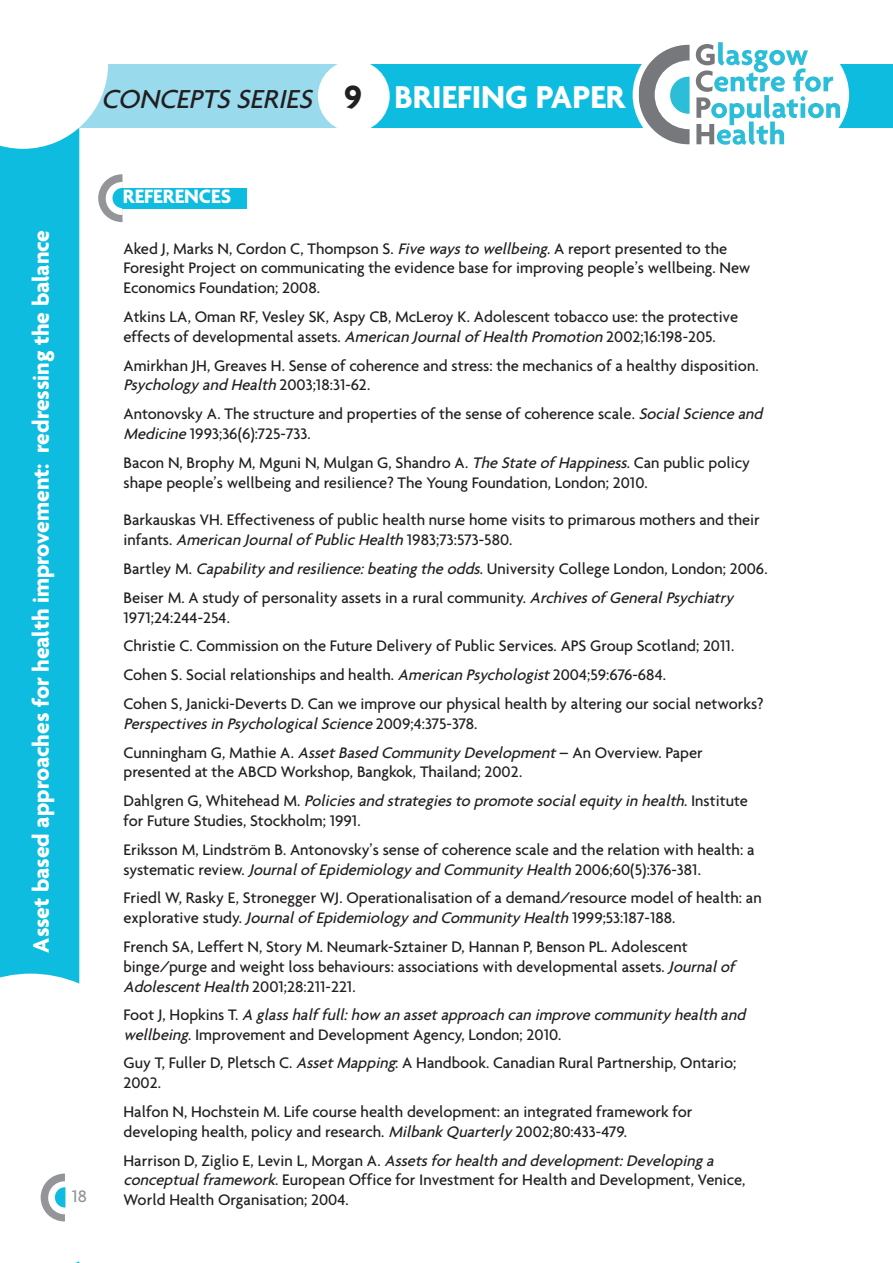
<style>
.page{position:relative;width:893px;height:1263px;background:#fff}
.page>*{position:absolute;margin:0;border:0;box-sizing:border-box;transform-origin:0 0}
.t1{font:700 34.2px "Agenda";color:#fff}
.t2{font:italic 500 28.2px "Agenda";color:#231f20}
.t3{font:700 24px "Agenda";color:#fff}
.t4{font:700 21px "Agenda";color:#fff}
.t5{font:500 18px "Agenda";color:#939598}
.t6{font:500 16.5px/19.8px "Agenda";color:#231f20}
.t7{font:italic 500 16.5px/28.8px "Agenda";color:#231f20}
.s1{font-weight:700;font-style:normal;font-size:34.5px}
.s2{font-style:italic}
.s3{font-style:normal}
</style>
<div class="page">
<svg style="left:0;top:149px;width:79px;height:1114px;fill:#0dbcde"></svg>
<div style="left:0;top:64px;width:892px;height:64px;background:#0dbcde"></div>
<div style="left:78px;top:64px;width:277px;height:64px;background:#9adaed"></div>
<div style="left:633px;top:18px;width:216px;height:154px;background:#fff;border-radius:50%"></div>
<svg style="left:639px;top:42px;width:201px;height:103px"></svg>
<div style="left:318px;top:60px;width:72px;height:72px;background:#fff;border-radius:50%"></div>
<svg style="left:0;top:64px;width:108px;height:85px"></svg>
<svg style="left:41px;top:1173px;width:24px;height:48px"></svg>
<div style="left:72px;top:1189px;width:28px;height:19px;background:#fff"></div>
<svg style="left:98px;top:174px;width:25px;height:48px"></svg>
<div style="left:123px;top:188px;width:124px;height:20px;background:#0dbcde"></div>
<h2 class="t2" style="left:101px;top:81px;width:262px">CONCEPTS SERIES <span class="s1">9</span></h2>
<h1 class="t1" style="left:394px;top:78px;width:232px">BRIEFING PAPER</h1>
<h3 class="t3" style="left:28px;top:952px;width:724px;rotate:-90deg">Asset based approaches for health improvement: redressing the balance</h3>
<p class="t5" style="left:72px;top:1185px;width:17px">18</p>
<p class="t4" style="left:123px;top:185px;width:110px">REFERENCES</p>
<p class="t6" style="left:123px;top:238px;width:629px">Aked J, Marks N, Cordon C, Thompson S. <span class="s2">Fivewaystowellbeing</span>. A report presented to the<br>Foresight Project on communicating the evidence base for improving people’s wellbeing. New<br>Economics Foundation; 2008.</p>
<p class="t6" style="left:123px;top:306px;width:616px">Atkins LA, Oman RF, Vesley SK, Aspy CB, McLeroy K. Adolescent tobacco use: the protective effects of developmental assets. <span class="s2">AmericanJournalofHealthPromotion</span>2002;16:198-205.</p>
<p class="t6" style="left:123px;top:355px;width:637px">Amirkhan JH, Greaves H. Sense of coherence and stress: the mechanics of a healthy disposition.<br><span class="s2">Psychology andHealth</span>2003;18:31-62.</p>
<p class="t6" style="left:123px;top:403px;width:645px">Antonovsky A. The structure and properties of the sense of coherence scale. <span class="s2">SocialScienceand<br>Medicine</span>1993;36(6):725-733.</p>
<p class="t6" style="left:123px;top:452px;width:628px">Bacon N, Brophy M, Mguni N, Mulgan G, Shandro A. <span class="s2">TheStateofHappiness</span>. Can public policy shape people’s wellbeing and resilience? The Young Foundation, London; 2010.</p>
<p class="t6" style="left:123px;top:510px;width:638px">Barkauskas VH. Effectiveness of public health nurse home visits to primarous mothers and their infants. <span class="s2">AmericanJournalofPublicHealth</span>1983;73:573-580.</p>
<p class="t6" style="left:123px;top:554px;width:646px;line-height:28.8px">Bartley M. <span class="s2">Capability andresilience:beatingtheodds</span>. University College London, London; 2006.<br>Beiser M. A study of personality assets in a rural community. <span class="s2">ArchivesofGeneralPsychiatry</span></p>
<p class="t6" style="left:123px;top:602px;width:642px;line-height:28.8px">1971;24:244-254.<br>Christie C. Commission on the Future Delivery of Public Services. APS Group Scotland; 2011.<br>Cohen S. Social relationships and health. <span class="s2">AmericanPsychologist</span>2004;59:676-684.<br>Cohen S, Janicki-Deverts D. Can we improve our physical health by altering our social networks?</p>
<p class="t7" style="left:123px;top:709px;width:581px">Perspectives in Psychological Science <span class="s3">2 0 0 9 ; 4 : 3 7 5 - 3 78 .<br>Cunningham G, Mathie A.</span> AssetBasedCommunity Development<span class="s3">– An Overview. Paper</span></p>
<p class="t6" style="left:123px;top:757px;width:626px;line-height:28.8px">presented at the ABCD Workshop, Bangkok, Thailand; 2002.<br>D a h l g re n G , W h i te h e a d M . <span class="s2">Policies and strategies to promote social equity in health</span>. I n s t i t u te</p>
<p class="t6" style="left:123px;top:806px;width:633px;line-height:28.8px">for Future Studies, Stockholm; 1991.<br>Eriksson M, Lindström B. Antonovsky’s sense of coherence scale and the relation with health: a</p>
<p class="t6" style="left:123px;top:854px;width:640px;line-height:28.8px">systematic review. <span class="s2">JournalofEpidemiology andCommunity Health</span>2006;60(5):376-381.<br>Friedl W, Rasky E, Stronegger WJ. Operationalisation of a demand/resource model of health: an</p>
<p class="t6" style="left:123px;top:903px;width:566px;line-height:28.8px">explorative study. <span class="s2">JournalofEpidemiology andCommunity Health</span>1999;53:187-188.<br>French SA, Leffert N, Story M. Neumark-Sztainer D, Hannan P, Benson PL. Adolescent</p>
<p class="t6" style="left:123px;top:956px;width:617px">binge/purge and weight loss behaviours: associations with developmental assets. <span class="s2">Journalof<br>AdolescentHealth</span>2001;28:211-221.</p>
<p class="t7" style="left:123px;top:1005px;width:627px;line-height:19.5px"><span class="s3">F o o t J , H o p k i n s T.</span> A glass half full: how an asset approach can improve community health and wellbeing<span class="s3">. Improvement and Development Agency, London; 2010.</span></p>
<p class="t6" style="left:123px;top:1053px;width:614px">Guy T, Fuller D, Pletsch C. <span class="s2">AssetMapping</span>: A Handbook. Canadian Rural Partnership, Ontario;<br>2002.</p>
<p class="t6" style="left:123px;top:1101px;width:571px">Halfon N, Hochstein M. Life course health development: an integrated framework for developing health, policy and research. <span class="s2">MilbankQuarterly</span> 2002;80:433-479.</p>
<p class="t6" style="left:123px;top:1150px;width:623px">Harrison D, Ziglio E, Levin L, Morgan A. <span class="s2">Assetsforhealthanddevelopment:Developinga conceptualframework</span>. European Office for Investment for Health and Development, Venice,<br>World Health Organisation; 2004.</p>
</div>
